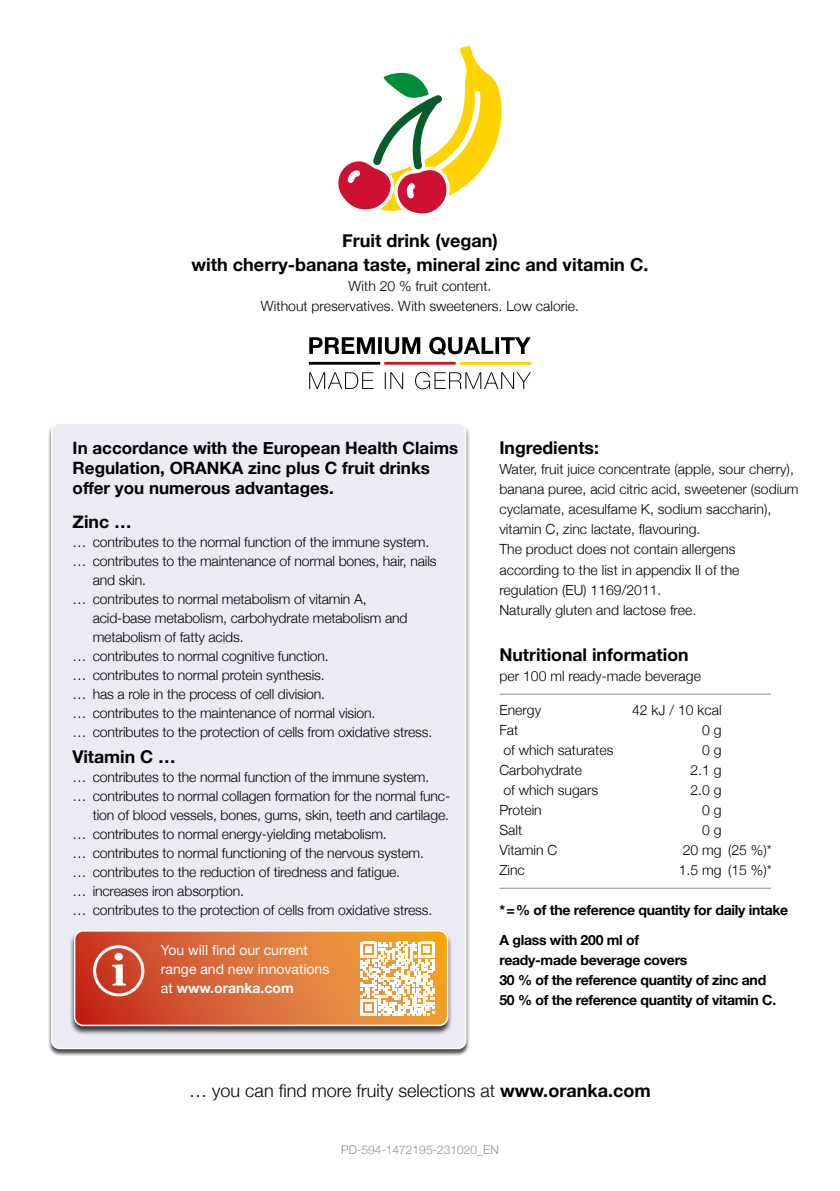
<style>
.page{position:relative;width:840px;height:1191px;background:#fff}
.page>*{position:absolute;margin:0;border:0;box-sizing:border-box;transform-origin:0 0}
.t1{font:700 18px/24px "Helvetica Neue";color:#000;text-align:center}
.t2{font:300 18px "Helvetica Neue";color:#000}
.t3{font:700 17.6px "Helvetica Neue";color:#000}
.t4{font:700 17px/20px "Helvetica Neue";color:#000}
.t5{font:300 14px/20px "Helvetica Neue";letter-spacing:-.01em;color:#000;text-align:center}
.t6{font:700 14px/20px "Helvetica Neue";letter-spacing:-.02em;color:#000}
.t7{font:14px/19px "Helvetica Neue";color:#fff}
.t8{font:300 12px "Helvetica Neue";color:#84909f}
.s1{font-weight:700}
</style>
<div class="page">
<svg style="left:338px;top:46px;width:163px;height:167px"></svg>
<div style="left:47px;top:422px;width:422px;height:634px;background:#000;opacity:.75"></div>
<div style="left:52px;top:423px;width:413px;height:625px;background:#eaecf3;border-radius:8px"></div>
<hr style="left:499px;top:694px;width:271px;height:1px;background:#84909f">
<hr style="left:499px;top:888px;width:271px;height:1px;background:#84909f">
<svg style="left:309px;top:372px;width:221px;height:17px"></svg>
<svg style="left:309px;top:337px;width:221px;height:18px"></svg>
<hr style="left:309px;top:362px;width:71px;height:3px;background:#000">
<hr style="left:384px;top:362px;width:71px;height:3px;background:#cd1719">
<hr style="left:459px;top:362px;width:72px;height:3px;background:#ffd000">
<div style="left:69px;top:930px;width:383px;height:105px;background:#000;opacity:.75"></div>
<div style="left:74px;top:930px;width:374px;height:96px;border:2px solid #fff;border-radius:9px"></div>
<svg style="left:75px;top:931px;width:372px;height:94px;background:#e0804f"></svg>
<p class="t1" style="left:191px;top:229px;width:458px">Fruit drink (vegan)<br>with cherry-banana taste, mineral zinc and vitamin C.</p>
<p class="t5" style="left:261px;top:275px;width:319px">With 20 % fruit content.<br>Without preservatives. With sweeteners. Low calorie.</p>
<p class="t4" style="left:73px;top:438px;width:387px">In accordance with the European Health Claims<br>Regulation, ORANKA zinc plus C fruit drinks offer you numerous advantages.</p>
<p class="t3" style="left:73px;top:507px;width:60px">Zinc …</p>
<p class="t5" style="left:73px;top:530px;width:358px">… contributes to the normal function of the immune system.</p>
<p class="t5" style="left:73px;top:549px;width:365px">… contributes to the maintenance of normal bones, hair, nails</p>
<p class="t5" style="left:93px;top:568px;width:55px">and skin.</p>
<p class="t5" style="left:73px;top:587px;width:295px">… contributes to normal metabolism of vitamin A,</p>
<p class="t5" style="left:93px;top:606px;width:316px">acid-base metabolism, carbohydrate metabolism and</p>
<p class="t5" style="left:93px;top:625px;width:152px">metabolism of fatty acids.</p>
<p class="t5" style="left:73px;top:644px;width:257px">… contributes to normal cognitive function.</p>
<p class="t5" style="left:73px;top:663px;width:253px">… contributes to normal protein synthesis.</p>
<p class="t5" style="left:73px;top:682px;width:254px">… has a role in the process of cell division.</p>
<p class="t5" style="left:73px;top:701px;width:304px">… contributes to the maintenance of normal vision.</p>
<p class="t5" style="left:73px;top:720px;width:361px">… contributes to the protection of cells from oxidative stress.</p>
<p class="t3" style="left:73px;top:742px;width:104px">Vitamin C …</p>
<p class="t5" style="left:73px;top:765px;width:358px">… contributes to the normal function of the immune system.</p>
<p class="t5" style="left:73px;top:784px;width:379px">… contributes to normal collagen formation for the normal func-</p>
<p class="t5" style="left:93px;top:803px;width:358px">tion of blood vessels, bones, gums, skin, teeth and cartilage.</p>
<p class="t5" style="left:73px;top:822px;width:315px">… contributes to normal energy-yielding metabolism.</p>
<p class="t5" style="left:73px;top:841px;width:352px">… contributes to normal functioning of the nervous system.</p>
<p class="t5" style="left:73px;top:860px;width:329px">… contributes to the reduction of tiredness and fatigue.</p>
<p class="t5" style="left:73px;top:879px;width:173px">… increases iron absorption.</p>
<p class="t5" style="left:73px;top:898px;width:361px">… contributes to the protection of cells from oxidative stress.</p>
<p class="t7" style="left:161px;top:941px;width:170px">You will find our current range and new innovations at <span class="s1">www.oranka.com</span></p>
<p class="t3" style="left:499px;top:434px;width:101px">Ingredients:</p>
<p class="t5" style="left:499px;top:458px;width:300px;text-align:left">Water, fruit juice concentrate (apple, sour cherry), banana puree, acid citric acid, sweetener (sodium cyclamate, acesulfame K, sodium saccharin), vitamin C, zinc lactate, flavouring.<br>The product does not contain allergens according to the list in appendix II of the regulation (EU) 1169/2011.<br>Naturally gluten and lactose free.</p>
<p class="t3" style="left:499px;top:640px;width:190px">Nutritional information</p>
<p class="t5" style="left:499px;top:664px;width:203px">per 100 ml ready-made beverage</p>
<p class="t5" style="left:499px;top:698px;width:43px">Energy</p>
<p class="t5" style="left:631px;top:698px;width:91px">42 kJ / 10 kcal</p>
<p class="t5" style="left:499px;top:718px;width:20px">Fat</p>
<p class="t5" style="left:701px;top:718px;width:21px">0 g</p>
<p class="t5" style="left:503px;top:738px;width:111px">of which saturates</p>
<p class="t5" style="left:701px;top:738px;width:21px">0 g</p>
<p class="t5" style="left:499px;top:758px;width:84px">Carbohydrate</p>
<p class="t5" style="left:690px;top:758px;width:33px">2.1 g</p>
<p class="t5" style="left:503px;top:778px;width:96px">of which sugars</p>
<p class="t5" style="left:690px;top:778px;width:33px">2.0 g</p>
<p class="t5" style="left:499px;top:798px;width:44px">Protein</p>
<p class="t5" style="left:701px;top:798px;width:21px">0 g</p>
<p class="t5" style="left:499px;top:818px;width:24px">Salt</p>
<p class="t5" style="left:701px;top:818px;width:21px">0 g</p>
<p class="t5" style="left:499px;top:838px;width:59px">Vitamin C</p>
<p class="t5" style="left:682px;top:838px;width:90px">20 mg (25 %)*</p>
<p class="t5" style="left:499px;top:858px;width:27px">Zinc</p>
<p class="t5" style="left:678px;top:858px;width:94px">1.5 mg (15 %)*</p>
<p class="t6" style="left:499px;top:895px;width:290px;line-height:30px">*=% of the reference quantity for daily intake<br>A glass with 200 ml of</p>
<p class="t6" style="left:499px;top:950px;width:278px">ready-made beverage covers<br>30 % of the reference quantity of zinc and<br>50 % of the reference quantity of vitamin C.</p>
<p class="t2" style="left:189px;top:1075px;width:463px">… you can find more fruity selections at <span class="s1">www.oranka.com</span></p>
<p class="t8" style="left:341px;top:1140px;width:159px">PD-594-1472195-231020_EN</p>
</div>
